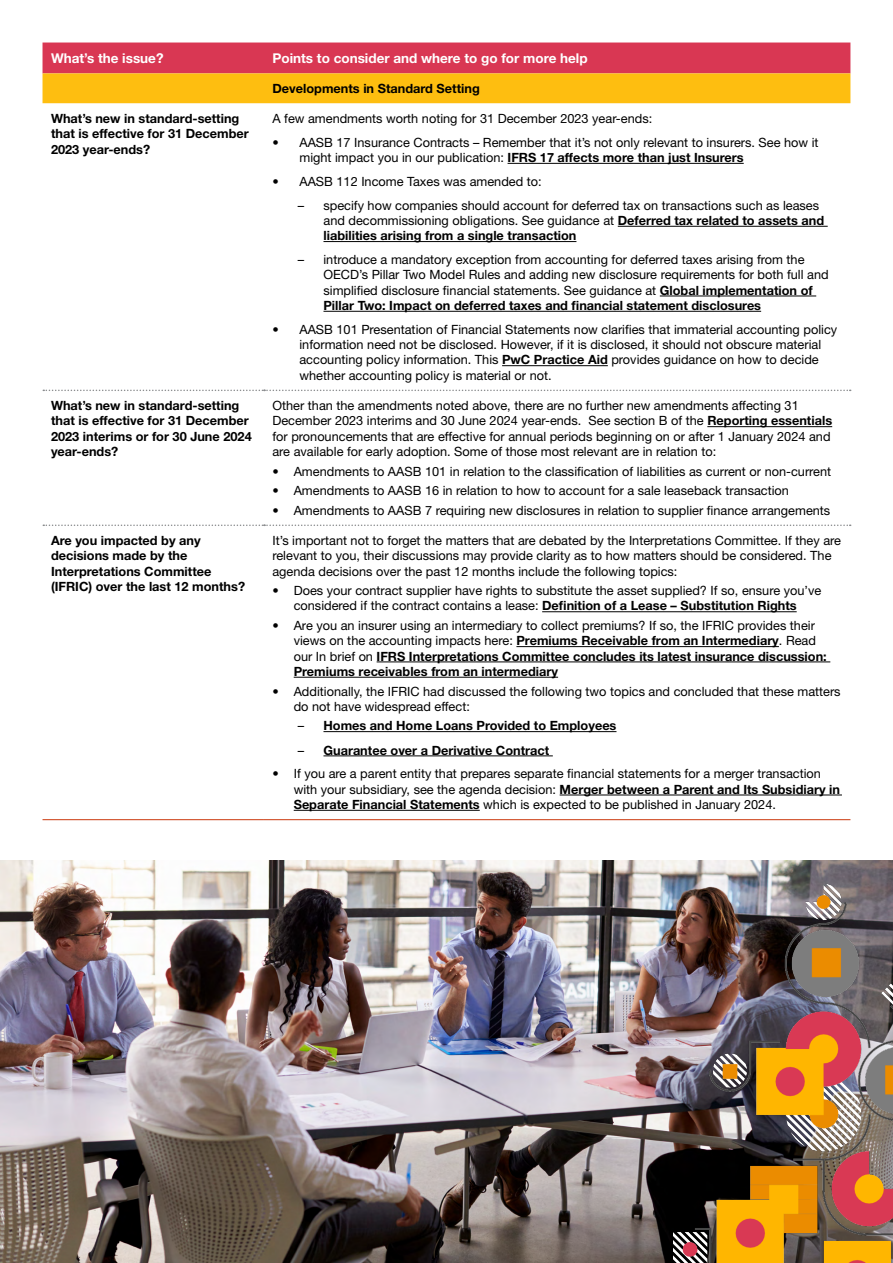
<style>
.page{position:relative;width:893px;height:1263px;background:#fff}
.page>*{position:absolute;margin:0;border:0;box-sizing:border-box;transform-origin:0 0}
.body{font:700 13.5px "Helvetica Neue LT Std";color:#fff}
.Bullet{font:12.75px/15.3px "Helvetica Neue LT Std";color:#000}
.body-2{font:700 12.75px/15.3px "Helvetica Neue LT Std";color:#000}
.body-3{font:12.75px "Helvetica Neue LT Std";color:#000}
.s1{font-weight:700}
.s2{font-weight:400}
</style>
<div class="page">
<svg style="left:43px;top:43px;width:807px;height:60px;background:#eb7a32"></svg>
<svg style="left:43px;top:390px;width:808px;height:1px"></svg>
<svg style="left:43px;top:524px;width:808px;height:2px"></svg>
<hr style="left:43px;top:819px;width:221px;height:1px;background:#d04d27">
<hr style="left:264px;top:819px;width:586px;height:1px;background:#d04d27">
<hr style="left:508px;top:163px;width:236px;height:1px;background:#000">
<hr style="left:618px;top:226px;width:210px;height:1px;background:#000">
<hr style="left:323px;top:241px;width:253px;height:1px;background:#000">
<hr style="left:660px;top:296px;width:156px;height:1px;background:#000">
<hr style="left:323px;top:311px;width:438px;height:1px;background:#000">
<hr style="left:502px;top:365px;width:106px;height:1px;background:#000">
<hr style="left:707px;top:426px;width:125px;height:1px;background:#000">
<hr style="left:542px;top:611px;width:255px;height:1px;background:#000">
<hr style="left:516px;top:646px;width:263px;height:1px;background:#000">
<hr style="left:377px;top:662px;width:453px;height:1px;background:#000">
<hr style="left:294px;top:677px;width:264px;height:1px;background:#000">
<hr style="left:323px;top:731px;width:293px;height:1px;background:#000">
<hr style="left:323px;top:755px;width:230px;height:1px;background:#000">
<hr style="left:560px;top:795px;width:282px;height:1px;background:#000">
<hr style="left:294px;top:810px;width:186px;height:1px;background:#000">
<img style="left:0;top:861px;width:893px;height:402px">
<img style="left:673px;top:885px;width:220px;height:378px">
<p class="body" style="left:51px;top:50px;width:114px">What’s the issue?</p>
<p class="body" style="left:272px;top:50px;width:317px">Points to consider and where to go for more help</p>
<p class="body-2" style="left:272px;top:80px;width:209px">Developments in Standard Setting</p>
<p class="body-2" style="left:51px;top:110px;width:199px">What’s new in standard-setting that is effective for 31 December<br>2023 year-ends?</p>
<p class="body-3" style="left:272px;top:111px;width:381px">A few amendments worth noting for 31 December 2023 year-ends:</p>
<p class="Bullet" style="left:299px;top:134px;width:521px;text-indent:-27px">• AASB 17 Insurance Contracts – Remember that it’s not only relevant to insurers. See how it might impact you in our publication: <span class="s1">IFRS 17 affects more than just Insurers</span></p>
<p class="Bullet" style="left:272px;top:174px;width:271px">• AASB 112 Income Taxes was amended to:</p>
<p class="Bullet" style="left:323px;top:197px;width:502px;text-indent:-26px">– specify how companies should account for deferred tax on transactions such as leases and decommissioning obligations. See guidance at <span class="s1">Deferred tax related to assets and liabilities arising from a single transaction</span></p>
<p class="Bullet" style="left:323px;top:252px;width:507px;text-indent:-26px">– introduce a mandatory exception from accounting for deferred taxes arising from the OECD’s Pillar Two Model Rules and adding new disclosure requirements for both full and simplified disclosure financial statements. See guidance at <span class="s1">Global implementation of Pillar Two: Impact on deferred taxes and financial statement disclosures</span></p>
<p class="Bullet" style="left:299px;top:321px;width:539px;text-indent:-27px">• AASB 101 Presentation of Financial Statements now clarifies that immaterial accounting policy information need not be disclosed. However, if it is disclosed, it should not obscure material accounting policy information. This <span class="s1">PwC Practice Aid</span> provides guidance on how to decide whether accounting policy is material or not.</p>
<p class="body-2" style="left:51px;top:398px;width:202px">What’s new in standard-setting that is effective for 31 December<br>2023 interims or for 30 June 2024 year-ends?</p>
<p class="Bullet" style="left:272px;top:398px;width:561px">Other than the amendments noted above, there are no further new amendments affecting 31<br>December 2023 interims and 30 June 2024 year-ends. See section B of the <span class="s1">Reporting essentials </span>for pronouncements that are effective for annual periods beginning on or after 1 January 2024 and are available for early adoption. Some of those most relevant are in relation to:</p>
<p class="Bullet" style="left:272px;top:463px;width:560px">• Amendments to AASB 101 in relation to the classification of liabilities as current or non-current</p>
<p class="Bullet" style="left:272px;top:483px;width:518px">• Amendments to AASB 16 in relation to how to account for a sale leaseback transaction</p>
<p class="Bullet" style="left:272px;top:502px;width:559px">• Amendments to AASB 7 requiring new disclosures in relation to supplier finance arrangements</p>
<p class="body-2" style="left:51px;top:532px;width:196px">Are you impacted by any decisions made by the<br>Interpretations Committee (IFRIC) over the last 12 months?</p>
<p class="Bullet" style="left:272px;top:533px;width:570px">It’s important not to forget the matters that are debated by the Interpretations Committee. If they are relevant to you, their discussions may provide clarity as to how matters should be considered. The agenda decisions over the past 12 months include the following topics:</p>
<p class="Bullet" style="left:272px;top:583px;width:550px;text-align:center">• Does your contract supplier have rights to substitute the asset supplied? If so, ensure you’ve considered if the contract contains a lease: <span class="s1">Definition of a Lease – Substitution Rights</span></p>
<p class="body-2" style="left:294px;top:617px;width:535px;text-indent:-21px"><span class="s2">• Are you an insurer using an intermediary to collect premiums? If so, the IFRIC provides their views on the accounting impacts here:</span> Premiums Receivable from an Intermediary<span class="s2">. Read our In brief on</span> IFRS Interpretations Committee concludes its latest insurance discussion:<br>Premiums receivables from an intermediary</p>
<p class="Bullet" style="left:294px;top:683px;width:548px;text-indent:-21px">• Additionally, the IFRIC had discussed the following two topics and concluded that these matters do not have widespread effect:</p>
<p class="body-2" style="left:298px;top:718px;width:320px"><span class="s2">–</span> Homes and Home Loans Provided to Employees</p>
<p class="body-2" style="left:298px;top:742px;width:253px"><span class="s2">–</span> Guarantee over a Derivative Contract</p>
<p class="Bullet" style="left:294px;top:766px;width:548px;text-indent:-21px">• If you are a parent entity that prepares separate financial statements for a merger transaction with your subsidiary, see the agenda decision: <span class="s1">Merger between a Parent and Its Subsidiary in<br>Separate Financial Statements</span> which is expected to be published in January 2024.</p>
</div>
